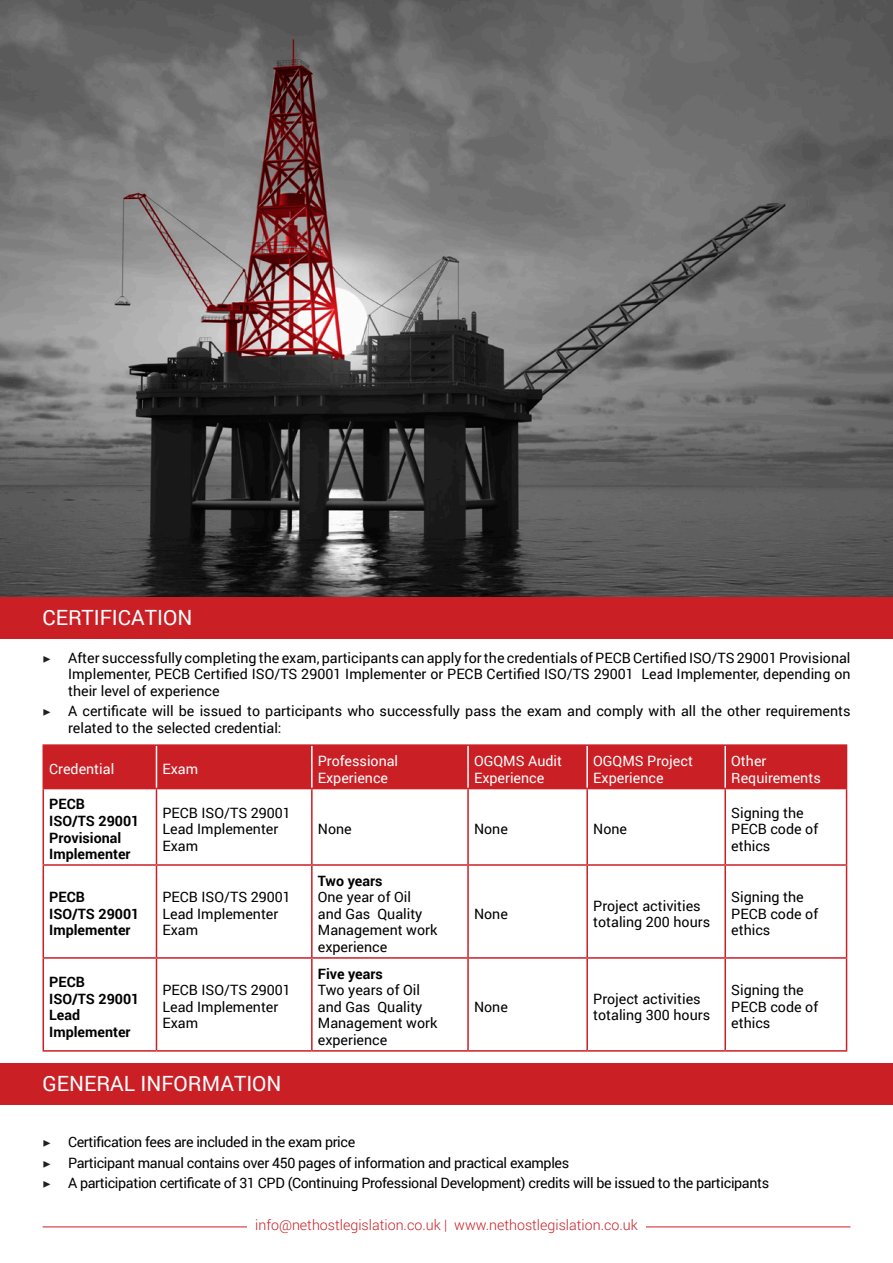
<style>
.page{position:relative;width:893px;height:1263px;background:#fff}
.page>*{position:absolute;margin:0;border:0;box-sizing:border-box;transform-origin:0 0}
.t1{font:21px "Roboto";color:#fff}
.t2{font:14.25px/16.5px "Roboto";color:#000}
.t3{font:14.25px "Roboto";letter-spacing:-.025em;color:#000}
.t4{font:700 14.25px/16.5px "Roboto";color:#000}
.t5{font:14.25px "Roboto";color:#fff}
.t6{font:300 14.25px "Roboto";color:#ca1f25}
.s1{font-family:"Minion Pro";color:#231f20}
</style>
<div class="page">
<img style="left:0;top:0;width:893px;height:597px">
<div style="left:44px;top:746px;width:802px;height:42px;background:#ca1f25"></div>
<hr style="left:156px;top:746px;width:1px;height:42px;background:#fff">
<hr style="left:311px;top:746px;width:2px;height:42px;background:#fff">
<hr style="left:467px;top:746px;width:2px;height:42px;background:#fff">
<hr style="left:586px;top:746px;width:2px;height:42px;background:#fff">
<hr style="left:724px;top:746px;width:2px;height:42px;background:#fff">
<hr style="left:43px;top:744px;width:113px;height:2px;background:#ca1f25">
<hr style="left:43px;top:746px;width:1px;height:42px;background:#ca1f25">
<hr style="left:156px;top:744px;width:156px;height:2px;background:#ca1f25">
<hr style="left:312px;top:744px;width:156px;height:2px;background:#ca1f25">
<hr style="left:468px;top:744px;width:119px;height:2px;background:#ca1f25">
<hr style="left:587px;top:744px;width:138px;height:2px;background:#ca1f25">
<hr style="left:725px;top:744px;width:122px;height:2px;background:#ca1f25">
<hr style="left:846px;top:746px;width:1px;height:42px;background:#ca1f25">
<hr style="left:43px;top:789px;width:1px;height:75px;background:#ca1f25">
<hr style="left:846px;top:789px;width:1px;height:75px;background:#ca1f25">
<hr style="left:43px;top:866px;width:1px;height:91px;background:#ca1f25">
<hr style="left:846px;top:866px;width:1px;height:91px;background:#ca1f25">
<hr style="left:43px;top:959px;width:1px;height:91px;background:#ca1f25">
<hr style="left:846px;top:959px;width:1px;height:91px;background:#ca1f25">
<hr style="left:43px;top:1050px;width:113px;height:2px;background:#ca1f25">
<hr style="left:156px;top:1050px;width:156px;height:2px;background:#ca1f25">
<hr style="left:312px;top:1050px;width:156px;height:2px;background:#ca1f25">
<hr style="left:468px;top:1050px;width:119px;height:2px;background:#ca1f25">
<hr style="left:587px;top:1050px;width:138px;height:2px;background:#ca1f25">
<hr style="left:725px;top:1050px;width:122px;height:2px;background:#ca1f25">
<hr style="left:156px;top:789px;width:1px;height:75px;background:#ca1f25">
<hr style="left:311px;top:789px;width:2px;height:75px;background:#ca1f25">
<hr style="left:467px;top:789px;width:2px;height:75px;background:#ca1f25">
<hr style="left:586px;top:789px;width:2px;height:75px;background:#ca1f25">
<hr style="left:724px;top:789px;width:2px;height:75px;background:#ca1f25">
<hr style="left:43px;top:864px;width:113px;height:2px;background:#ca1f25">
<hr style="left:156px;top:864px;width:156px;height:2px;background:#ca1f25">
<hr style="left:156px;top:866px;width:1px;height:91px;background:#ca1f25">
<hr style="left:312px;top:864px;width:156px;height:2px;background:#ca1f25">
<hr style="left:311px;top:866px;width:2px;height:91px;background:#ca1f25">
<hr style="left:468px;top:864px;width:119px;height:2px;background:#ca1f25">
<hr style="left:467px;top:866px;width:2px;height:91px;background:#ca1f25">
<hr style="left:587px;top:864px;width:138px;height:2px;background:#ca1f25">
<hr style="left:586px;top:866px;width:2px;height:91px;background:#ca1f25">
<hr style="left:725px;top:864px;width:122px;height:2px;background:#ca1f25">
<hr style="left:724px;top:866px;width:2px;height:91px;background:#ca1f25">
<hr style="left:43px;top:957px;width:113px;height:2px;background:#ca1f25">
<hr style="left:156px;top:957px;width:156px;height:2px;background:#ca1f25">
<hr style="left:156px;top:959px;width:1px;height:91px;background:#ca1f25">
<hr style="left:312px;top:957px;width:156px;height:2px;background:#ca1f25">
<hr style="left:311px;top:959px;width:2px;height:91px;background:#ca1f25">
<hr style="left:468px;top:957px;width:119px;height:2px;background:#ca1f25">
<hr style="left:467px;top:959px;width:2px;height:91px;background:#ca1f25">
<hr style="left:587px;top:957px;width:138px;height:2px;background:#ca1f25">
<hr style="left:586px;top:959px;width:2px;height:91px;background:#ca1f25">
<hr style="left:725px;top:957px;width:122px;height:2px;background:#ca1f25">
<hr style="left:724px;top:959px;width:2px;height:91px;background:#ca1f25">
<hr style="left:43px;top:788px;width:113px;height:1px;background:#ca1f25">
<hr style="left:156px;top:788px;width:156px;height:1px;background:#ca1f25">
<hr style="left:312px;top:788px;width:156px;height:1px;background:#ca1f25">
<hr style="left:468px;top:788px;width:119px;height:1px;background:#ca1f25">
<hr style="left:587px;top:788px;width:138px;height:1px;background:#ca1f25">
<hr style="left:725px;top:788px;width:122px;height:1px;background:#ca1f25">
<div style="left:0;top:597px;width:893px;height:41px;background:#ca1f25"></div>
<div style="left:0;top:1063px;width:893px;height:41px;background:#ca1f25"></div>
<hr style="left:43px;top:1226px;width:807px;height:1px;background:#ca1f25">
<div style="left:247px;top:1217px;width:398px;height:19px;background:#fff"></div>
<p class="t1" style="left:43px;top:602px;width:151px">CERTIFICATION</p>
<p class="t2" style="left:68px;top:649px;width:784px;text-align:justify;text-indent:-26px"><span class="s1">▶</span> After successfully completing the exam, participants can apply for the credentials of PECB Certified ISO/TS 29001 Provisional Implementer, PECB Certified ISO/TS 29001 Implementer or PECB Certified ISO/TS 29001 Lead Implementer, depending on their level of experience</p>
<p class="t2" style="left:68px;top:703px;width:784px;text-indent:-26px"><span class="s1">▶</span> A certificate will be issued to participants who successfully pass the exam and comply with all the other requirements related to the selected credential:</p>
<p class="t5" style="left:49px;top:759px;width:66px">Credential</p>
<p class="t5" style="left:162px;top:759px;width:37px">Exam</p>
<p class="t4" style="left:49px;top:796px;width:37px">PECB</p>
<p class="t4" style="left:49px;top:812px;width:92px">ISO/TS 29001</p>
<p class="t4" style="left:49px;top:829px;width:73px">Provisional</p>
<p class="t4" style="left:49px;top:845px;width:83px">Implementer</p>
<p class="t4" style="left:49px;top:888px;width:37px">PECB</p>
<p class="t4" style="left:49px;top:905px;width:92px">ISO/TS 29001</p>
<p class="t4" style="left:49px;top:921px;width:83px">Implementer</p>
<p class="t4" style="left:49px;top:973px;width:37px">PECB</p>
<p class="t4" style="left:49px;top:990px;width:92px">ISO/TS 29001</p>
<p class="t4" style="left:49px;top:1006px;width:83px">Lead<br>Implementer</p>
<p class="t2" style="left:162px;top:804px;width:130px">PECB ISO/TS 29001<br>Lead Implementer<br>Exam</p>
<p class="t2" style="left:162px;top:888px;width:130px">PECB ISO/TS 29001<br>Lead Implementer<br>Exam</p>
<p class="t2" style="left:162px;top:981px;width:130px">PECB ISO/TS 29001</p>
<p class="t2" style="left:162px;top:998px;width:117px">Lead Implementer<br>Exam</p>
<p class="t1" style="left:43px;top:1068px;width:241px">GENERAL INFORMATION</p>
<p class="t5" style="left:318px;top:751px;width:82px">Professional</p>
<p class="t5" style="left:318px;top:767px;width:72px">Experience</p>
<p class="t5" style="left:474px;top:751px;width:90px">OGQMS Audit</p>
<p class="t5" style="left:474px;top:767px;width:72px">Experience</p>
<p class="t5" style="left:593px;top:751px;width:101px">OGQMS Project</p>
<p class="t5" style="left:593px;top:767px;width:72px">Experience</p>
<p class="t2" style="left:318px;top:820px;width:35px">None</p>
<p class="t2" style="left:474px;top:820px;width:35px">None</p>
<p class="t2" style="left:593px;top:820px;width:35px">None</p>
<p class="t4" style="left:318px;top:872px;width:66px">Two years</p>
<p class="t2" style="left:318px;top:888px;width:121px">One year of Oil and Gas Quality<br>Management work experience</p>
<p class="t4" style="left:318px;top:965px;width:66px">Five years</p>
<p class="t2" style="left:318px;top:981px;width:121px">Two years of Oil and Gas Quality<br>Management work experience</p>
<p class="t2" style="left:474px;top:905px;width:35px">None</p>
<p class="t2" style="left:474px;top:998px;width:35px">None</p>
<p class="t2" style="left:593px;top:897px;width:109px">Project activities</p>
<p class="t2" style="left:593px;top:913px;width:118px">totaling 200 hours</p>
<p class="t2" style="left:593px;top:990px;width:109px">Project activities</p>
<p class="t2" style="left:593px;top:1006px;width:118px">totaling 300 hours</p>
<p class="t5" style="left:731px;top:751px;width:37px">Other</p>
<p class="t5" style="left:731px;top:767px;width:91px">Requirements</p>
<p class="t2" style="left:731px;top:804px;width:88px">Signing the<br>PECB code of ethics</p>
<p class="t2" style="left:731px;top:888px;width:74px">Signing the</p>
<p class="t2" style="left:731px;top:905px;width:88px">PECB code of ethics</p>
<p class="t2" style="left:731px;top:981px;width:74px">Signing the</p>
<p class="t2" style="left:731px;top:998px;width:88px">PECB code of ethics</p>
<p class="t3" style="left:43px;top:1132px;width:314px"><span class="s1">▶</span> Certification fees are included in the exam price</p>
<p class="t3" style="left:43px;top:1152px;width:528px"><span class="s1">▶</span> Participant manual contains over 450 pages of information and practical examples</p>
<p class="t3" style="left:43px;top:1173px;width:728px"><span class="s1">▶</span> A participation certificate of 31 CPD (Continuing Professional Development) credits will be issued to the participants</p>
<p class="t6" style="left:255px;top:1215px;width:384px">info@nethostlegislation.co.uk | www.nethostlegislation.co.uk</p>
</div>
